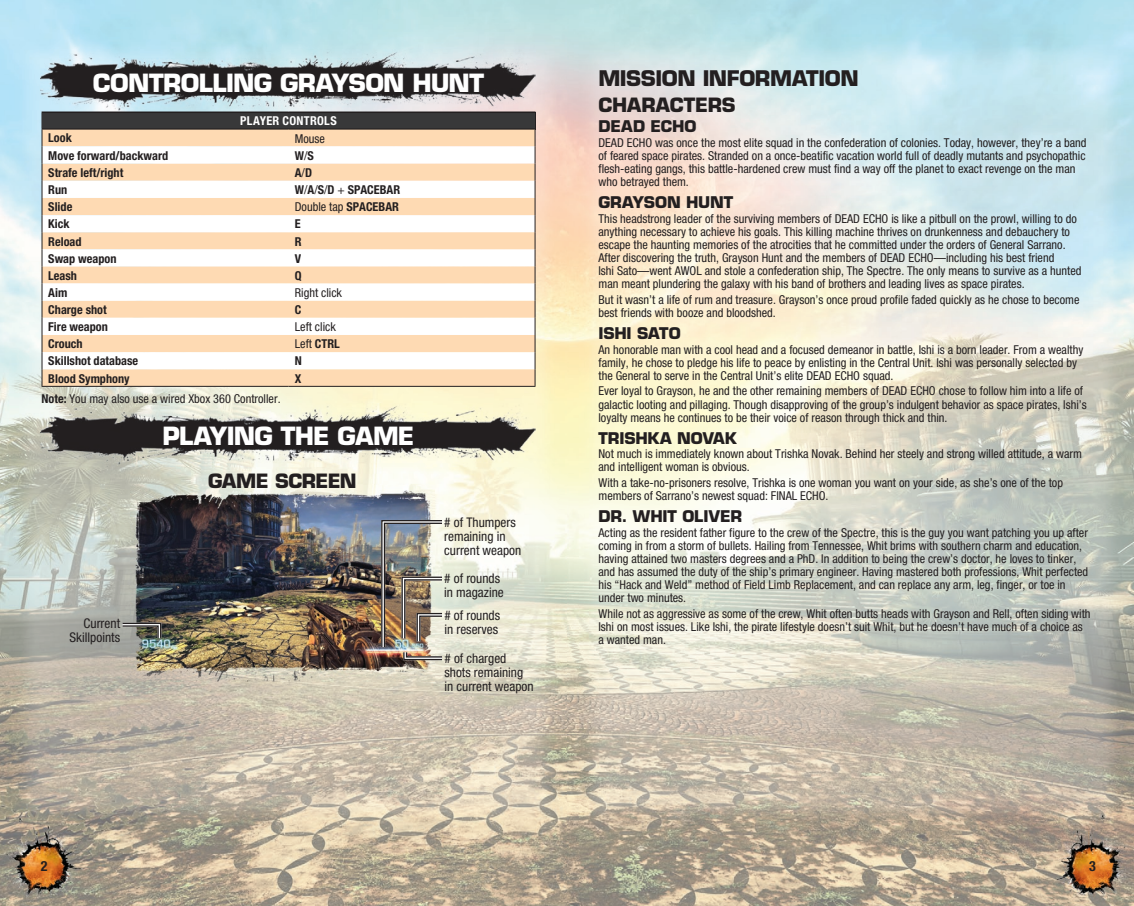
<style>
.page{position:relative;width:1134px;height:906px;background:#fff}
.page>*{position:absolute;margin:0;border:0;box-sizing:border-box;transform-origin:0 0}
.t1{font:700 24.5px "Eurostile";letter-spacing:-.03em;color:#fff}
.t2{font:700 21px "Eurostile";letter-spacing:-.02em;color:#231f20}
.t3{font:700 19.25px "Eurostile";letter-spacing:-.02em;color:#231f20}
.t4{font:700 15.75px "Eurostile";letter-spacing:-.01em;color:#231f20}
.t5{font:700 condensed 14px "Helvetica Neue";color:#231f20}
.t6{font:condensed 13.3px/14px "Helvetica Neue";color:#231f20}
.t7{font:condensed 12.25px/13.1px "Helvetica Neue";color:#231f20}
.t8{font:700 condensed 12.25px "Helvetica Neue";color:#231f20}
.t9{font:700 condensed 12.25px "Helvetica Neue";letter-spacing:.025em;color:#fff}
.s1{font-weight:400}
.s2{font-weight:700}
</style>
<div class="page">
<img style="left:0;top:0;width:1134px;height:906px">
<img style="left:40px;top:403px;width:495px;height:63px">
<img style="left:40px;top:49px;width:495px;height:63px">
<div style="left:42px;top:112px;width:493px;height:17px;background:#2c2a2b"></div>
<div style="left:43px;top:130px;width:492px;height:256px;background:#fedab3"></div>
<svg style="left:43px;top:146px;width:492px;height:223px"></svg>
<hr style="left:42px;top:112px;width:247px;height:1px;background:#231f20">
<hr style="left:289px;top:112px;width:247px;height:1px;background:#231f20">
<hr style="left:42px;top:129px;width:247px;height:1px;background:#231f20">
<hr style="left:289px;top:129px;width:247px;height:1px;background:#231f20">
<svg style="left:42px;top:129px;width:1px;height:257px"></svg>
<svg style="left:535px;top:113px;width:1px;height:273px"></svg>
<hr style="left:42px;top:386px;width:247px;height:1px;background:#231f20">
<hr style="left:289px;top:386px;width:247px;height:1px;background:#231f20">
<div style="left:42px;top:113px;width:493px;height:15px;background:#383839"></div>
<img style="left:131px;top:485px;width:303px;height:196px">
<svg style="left:119px;top:621px;width:44px;height:21px"></svg>
<img style="left:379px;top:518px;width:67px;height:144px">
<h1 class="t1" style="left:93px;top:67px;width:393px">CONTROLLING GRAYSON HUNT</h1>
<p class="t9" style="left:240px;top:113px;width:98px">PLAYER CONTROLS</p>
<p class="t8" style="left:48px;top:131px;width:25px">Look</p>
<p class="t7" style="left:295px;top:131px;width:32px">Mouse</p>
<p class="t8" style="left:48px;top:148px;width:121px">Move forward/backward</p>
<p class="t8" style="left:295px;top:148px;width:21px">W<span class="s1">/</span>S</p>
<p class="t8" style="left:48px;top:165px;width:77px">Strafe left/right</p>
<p class="t8" style="left:295px;top:165px;width:19px">A<span class="s1">/</span>D</p>
<p class="t8" style="left:48px;top:182px;width:21px">Run</p>
<p class="t8" style="left:295px;top:182px;width:107px">W<span class="s1">/</span>A<span class="s1">/</span>S<span class="s1">/</span>D <span class="s1">+</span> SPACEBAR</p>
<p class="t8" style="left:48px;top:199px;width:26px">Slide</p>
<p class="t7" style="left:295px;top:200px;width:106px">Double tap <span class="s2">SPACEBAR</span></p>
<p class="t8" style="left:48px;top:217px;width:23px">Kick</p>
<p class="t8" style="left:295px;top:217px;width:7px">E</p>
<p class="t8" style="left:48px;top:234px;width:35px">Reload</p>
<p class="t8" style="left:295px;top:234px;width:8px">R</p>
<p class="t8" style="left:48px;top:251px;width:70px">Swap weapon</p>
<p class="t8" style="left:295px;top:251px;width:8px">V</p>
<p class="t8" style="left:48px;top:268px;width:30px">Leash</p>
<p class="t8" style="left:295px;top:268px;width:8px">Q</p>
<p class="t8" style="left:48px;top:285px;width:21px">Aim</p>
<p class="t7" style="left:295px;top:286px;width:49px">Right click</p>
<p class="t8" style="left:48px;top:302px;width:60px">Charge shot</p>
<p class="t8" style="left:295px;top:302px;width:8px">C</p>
<p class="t8" style="left:48px;top:319px;width:61px">Fire weapon</p>
<p class="t7" style="left:295px;top:320px;width:43px">Left click</p>
<p class="t8" style="left:48px;top:336px;width:36px">Crouch</p>
<p class="t7" style="left:295px;top:337px;width:47px">Left <span class="s2">CTRL</span></p>
<p class="t8" style="left:48px;top:354px;width:91px">Skillshot database</p>
<p class="t8" style="left:295px;top:354px;width:9px">N</p>
<p class="t8" style="left:48px;top:371px;width:83px">Blood Symphony</p>
<p class="t8" style="left:295px;top:371px;width:8px">X</p>
<p class="t7" style="left:42px;top:392px;width:241px"><span class="s2">Note:</span> You may also use a wired Xbox 360 Controller.</p>
<h1 class="t1" style="left:163px;top:420px;width:254px">PLAYING THE GAME</h1>
<p class="t6" style="left:69px;top:616px;width:52px;text-align:right">Current<br>Skillpoints</p>
<h3 class="t3" style="left:208px;top:469px;width:150px">GAME SCREEN</h3>
<p class="t6" style="left:444px;top:515px;width:79px"># of Thumpers remaining in current weapon</p>
<p class="t6" style="left:444px;top:571px;width:61px"># of rounds in magazine</p>
<p class="t6" style="left:444px;top:608px;width:57px"># of rounds in reserves</p>
<p class="t6" style="left:444px;top:651px;width:91px"># of charged shots remaining in current weapon</p>
<h2 class="t2" style="left:598px;top:65px;width:262px">MISSION INFORMATION</h2>
<h3 class="t3" style="left:598px;top:93px;width:139px">CHARACTERS</h3>
<p class="t4" style="left:598px;top:117px;width:100px">DEAD ECHO</p>
<p class="t7" style="left:598px;top:136px;width:490px">DEAD ECHO was once the most elite squad in the confederation of colonies. Today, however, they’re a band of feared space pirates. Stranded on a once-beatific vacation world full of deadly mutants and psychopathic flesh-eating gangs, this battle-hardened crew must find a way off the planet to exact revenge on the man who betrayed them.</p>
<p class="t4" style="left:598px;top:193px;width:136px">GRAYSON HUNT</p>
<p class="t7" style="left:598px;top:212px;width:485px">This headstrong leader of the surviving members of DEAD ECHO is like a pitbull on the prowl, willing to do anything necessary to achieve his goals. This killing machine thrives on drunkenness and debauchery to escape the haunting memories of the atrocities that he committed under the orders of General Sarrano.<br>After discovering the truth, Grayson Hunt and the members of DEAD ECHO—including his best friend<br>Ishi Sato—went AWOL and stole a confederation ship, The Spectre. The only means to survive as a hunted man meant plundering the galaxy with his band of brothers and leading lives as space pirates.</p>
<p class="t7" style="left:598px;top:293px;width:482px">But it wasn’t a life of rum and treasure. Grayson’s once proud profile faded quickly as he chose to become best friends with booze and bloodshed.</p>
<p class="t4" style="left:598px;top:324px;width:84px">ISHI SATO</p>
<p class="t7" style="left:598px;top:342px;width:486px">An honorable man with a cool head and a focused demeanor in battle, Ishi is a born leader. From a wealthy family, he chose to pledge his life to peace by enlisting in the Central Unit. Ishi was personally selected by the General to serve in the Central Unit’s elite DEAD ECHO squad.</p>
<p class="t7" style="left:598px;top:384px;width:490px">Ever loyal to Grayson, he and the other remaining members of DEAD ECHO chose to follow him into a life of galactic looting and pillaging. Though disapproving of the group’s indulgent behavior as space pirates, Ishi’s loyalty means he continues to be their voice of reason through thick and thin.</p>
<p class="t4" style="left:598px;top:428px;width:140px">TRISHKA NOVAK</p>
<p class="t7" style="left:598px;top:447px;width:485px">Not much is immediately known about Trishka Novak. Behind her steely and strong willed attitude, a warm and intelligent woman is obvious.</p>
<p class="t7" style="left:598px;top:476px;width:466px">With a take-no-prisoners resolve, Trishka is one woman you want on your side, as she’s one of the top members of Sarrano’s newest squad: FINAL ECHO.</p>
<p class="t4" style="left:598px;top:506px;width:145px">DR. WHIT OLIVER</p>
<p class="t7" style="left:598px;top:525px;width:491px">Acting as the resident father figure to the crew of the Spectre, this is the guy you want patching you up after coming in from a storm of bullets. Hailing from Tennessee, Whit brims with southern charm and education, having attained two masters degrees and a PhD. In addition to being the crew’s doctor, he loves to tinker, and has assumed the duty of the ship’s primary engineer. Having mastered both professions, Whit perfected his “Hack and Weld” method of Field Limb Replacement, and can replace any arm, leg, finger, or toe in under two minutes.</p>
<p class="t7" style="left:598px;top:607px;width:494px">While not as aggressive as some of the crew, Whit often butts heads with Grayson and Rell, often siding with<br>Ishi on most issues. Like Ishi, the pirate lifestyle doesn’t suit Whit, but he doesn’t have much of a choice as a wanted man.</p>
<p class="t5" style="left:41px;top:857px;width:8px">2</p>
<p class="t5" style="left:1089px;top:857px;width:8px">3</p>
</div>
